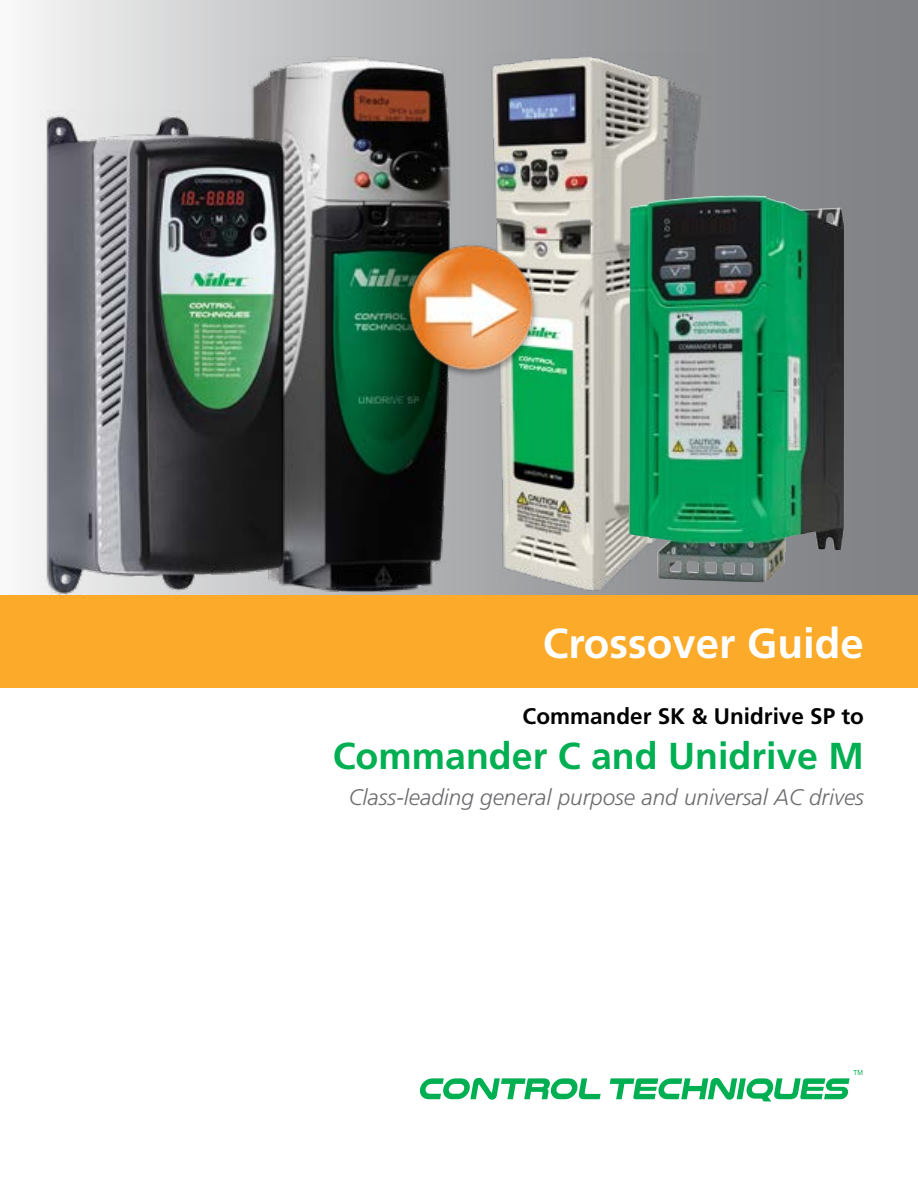
<style>
.page{position:relative;width:918px;height:1188px;background:#fff}
.page>*{position:absolute;margin:0;border:0;box-sizing:border-box;transform-origin:0 0}
.t1{font:700 42px "Frutiger";color:#fff}
.t2{font:700 37.5px "Frutiger";color:#00af52}
.t3{font:italic 300 22.5px "Frutiger";color:#6d6e71}
.t4{font:700 22.5px "Frutiger";color:#000}
</style>
<div class="page">
<div style="left:0;top:0;width:918px;height:645px;background:linear-gradient(to right,#efefef,#727578)"></div>
<div style="left:0;top:596px;width:918px;height:92px;background:#fbaa29"></div>
<img style="left:485px;top:52px;width:222px;height:544px">
<img style="left:248px;top:57px;width:206px;height:536px">
<img style="left:629px;top:196px;width:215px;height:387px">
<img style="left:40px;top:110px;width:247px;height:486px">
<img style="left:401px;top:241px;width:140px;height:140px">
<svg style="left:420px;top:1078px;width:181px;height:22px"></svg>
<svg style="left:610px;top:1070px;width:252px;height:31px"></svg>
<h1 class="t1" style="left:543px;top:618px;width:323px">Crossover Guide</h1>
<p class="t4" style="left:523px;top:703px;width:343px">Commander SK &amp; Unidrive SP to</p>
<h2 class="t2" style="left:333px;top:734px;width:533px">Commander C and Unidrive M</h2>
<p class="t3" style="left:349px;top:784px;width:517px">Class-leading general purpose and universal AC drives</p>
</div>
